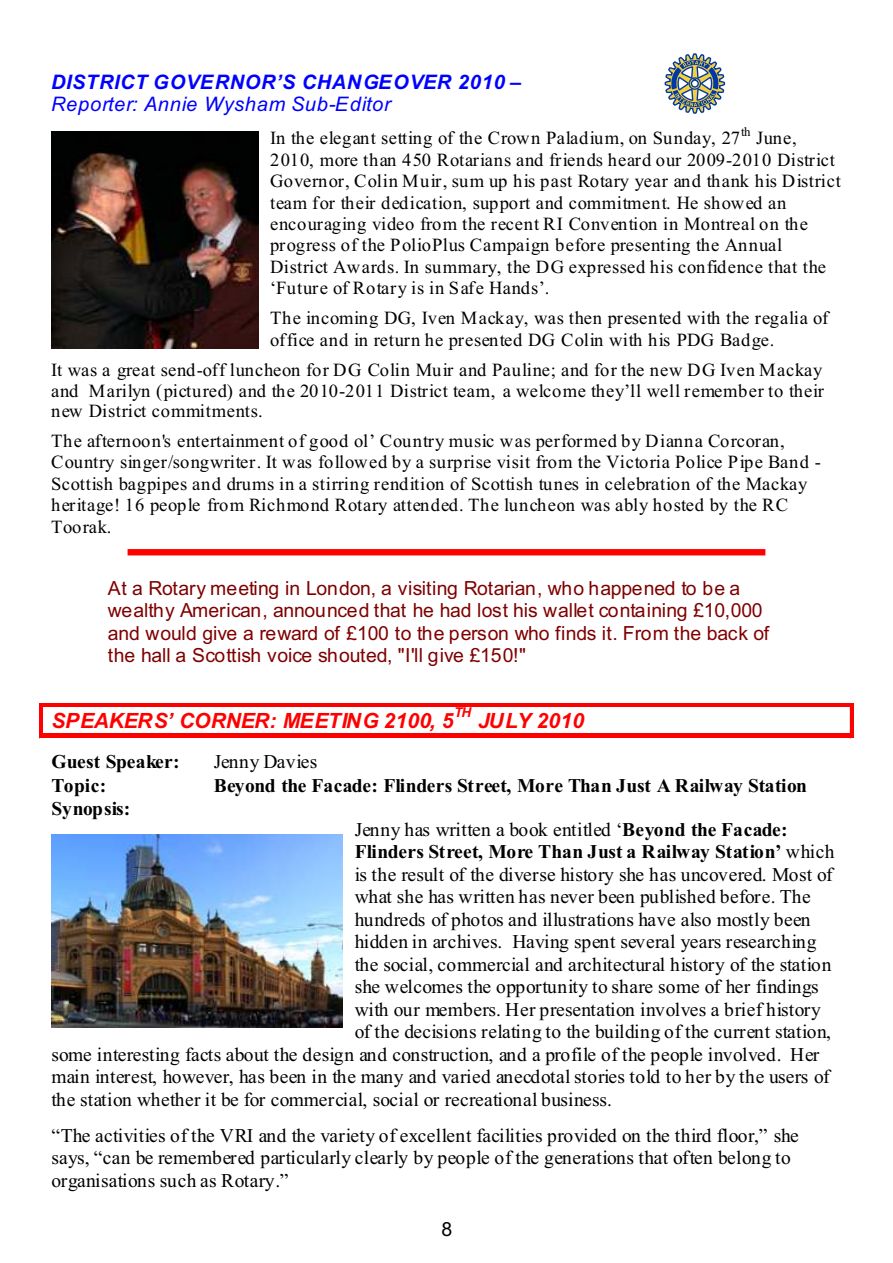
<style>
.page{position:relative;width:893px;height:1263px;background:#fff}
.page>*{position:absolute;margin:0;border:0;box-sizing:border-box;transform-origin:0 0}
.t1{font:italic 700 21px "Arial";letter-spacing:-.005em;color:#f00}
.t2{font:italic 700 21px "Arial";letter-spacing:.015em;color:#f00}
.t3{font:italic 700 19.95px "Arial";letter-spacing:.03em;color:#00f}
.t4{font:italic 19.95px "Arial";letter-spacing:.045em;color:#00f}
.t5{font:19.5px/22.5px "Times New Roman";letter-spacing:.02em;color:#000}
.t6{font:19.5px/22.4px "Arial";letter-spacing:-.015em;color:#800000}
.t7{font:700 19.5px "Times New Roman";letter-spacing:-.005em;color:#000}
.t8{font:19.5px "Times New Roman";letter-spacing:-.005em;color:#000}
.t9{font:19.5px "Arial";color:#000}
.t10{font:18.6px/21.5px "Times New Roman";letter-spacing:.04em;color:#000}
.t11{font:italic 700 13.5px "Arial";color:#f00}
.t12{font:12.9px "Times New Roman";color:#000}
.s1{font-weight:700}
.s2{font-weight:400}
</style>
<div class="page">
<img style="left:51px;top:131px;width:207px;height:217px">
<svg style="left:664px;top:53px;width:62px;height:61px"></svg>
<hr style="left:43px;top:704px;width:807px;height:3px;background:#f00">
<hr style="left:43px;top:703px;width:807px;height:1px;background:#f00">
<hr style="left:43px;top:734px;width:807px;height:4px;background:#f00">
<hr style="left:43px;top:733px;width:807px;height:1px;background:#f00">
<svg style="left:39px;top:703px;width:4px;height:35px"></svg>
<svg style="left:850px;top:703px;width:3px;height:35px"></svg>
<img style="left:52px;top:835px;width:290px;height:193px">
<div style="left:128px;top:549px;width:637px;height:6px;background:#f00"></div>
<p class="t3" style="left:51px;top:74px;width:472px">DISTRICT GOVERNOR’S CHANGEOVER 2010 –</p>
<p class="t4" style="left:51px;top:97px;width:341px">Reporter: Annie Wysham Sub-Editor</p>
<p class="t10" style="left:270px;top:129px;width:471px">In the elegant setting of the Crown Paladium, on Sunday, 27</p>
<p class="t12" style="left:741px;top:127px;width:11px">th</p>
<p class="t10" style="left:270px;top:129px;width:572px;text-indent:486px">June, 2010, more than 450 Rotarians and friends heard our 2009-2010 District Governor, Colin Muir, sum up his past Rotary year and thank his District team for their dedication, support and commitment. He showed an encouraging video from the recent RI Convention in Montreal on the progress of the PolioPlus Campaign before presenting the Annual District Awards. In summary, the DG expressed his confidence that the ‘Future of Rotary is in Safe Hands’.</p>
<p class="t10" style="left:270px;top:309px;width:560px">The incoming DG, Iven Mackay, was then presented with the regalia of office and in return he presented DG Colin with his PDG Badge.</p>
<p class="t10" style="left:51px;top:361px;width:774px;line-height:20.7px;text-align:justify">It was a great send-off luncheon for DG Colin Muir and Pauline; and for the new DG Iven Mackay and Marilyn (pictured) and the 2010-2011 District team, a welcome they’ll well remember to their new District commitments.</p>
<p class="t10" style="left:51px;top:432px;width:771px">The afternoon's entertainment of good ol’ Country music was performed by Dianna Corcoran, Country singer/songwriter. It was followed by a surprise visit from the Victoria Police Pipe Band - Scottish bagpipes and drums in a stirring rendition of Scottish tunes in celebration of the Mackay heritage! 16 people from Richmond Rotary attended. The luncheon was ably hosted by the RC Toorak.</p>
<p class="t6" style="left:108px;top:579px;width:663px">At a Rotary meeting in London, a visiting Rotarian, who happened to be a wealthy American, announced that he had lost his wallet containing £10,000 and would give a reward of £100 to the person who finds it. From the back of the hall a Scottish voice shouted, "I'll give £150!"</p>
<p class="t11" style="left:454px;top:707px;width:19px">TH</p>
<p class="t1" style="left:52px;top:712px;width:403px">SPEAKERS’ CORNER: MEETING 2100, 5</p>
<p class="t2" style="left:478px;top:712px;width:108px">JULY 2010</p>
<p class="t7" style="left:52px;top:755px;width:130px">Guest Speaker:</p>
<p class="t5" style="left:214px;top:752px;width:105px">Jenny Davies</p>
<p class="t7" style="left:52px;top:779px;width:56px">Topic:</p>
<p class="t7" style="left:214px;top:779px;width:595px">Beyond the Facade: Flinders Street, More Than Just A Railway Station</p>
<p class="t7" style="left:52px;top:801px;width:80px">Synopsis:</p>
<p class="t5" style="left:355px;top:820px;width:434px">Jenny has written a book entitled ‘<span class="s1">Beyond the Facade:</span></p>
<p class="t7" style="left:355px;top:845px;width:481px">Flinders Street, More Than Just a Railway Station’ <span class="s2">which</span></p>
<p class="t8" style="left:355px;top:867px;width:479px">is the result of the diverse history she has uncovered. Most of</p>
<p class="t5" style="left:355px;top:887px;width:457px">what she has written has never been published before. The</p>
<p class="t5" style="left:355px;top:910px;width:457px">hundreds of photos and illustrations have also mostly been</p>
<p class="t5" style="left:355px;top:932px;width:463px">hidden in archives. Having spent several years researching</p>
<p class="t5" style="left:355px;top:955px;width:478px">the social, commercial and architectural history of the station</p>
<p class="t8" style="left:355px;top:980px;width:465px">she welcomes the opportunity to share some of her findings</p>
<p class="t5" style="left:355px;top:1000px;width:468px">with our members. Her presentation involves a brief history</p>
<p class="t5" style="left:355px;top:1022px;width:478px">of the decisions relating to the building of the current station,</p>
<p class="t5" style="left:52px;top:1045px;width:769px">some interesting facts about the design and construction, and a profile of the people involved. Her</p>
<p class="t5" style="left:52px;top:1067px;width:780px">main interest, however, has been in the many and varied anecdotal stories told to her by the users of</p>
<p class="t5" style="left:52px;top:1090px;width:562px">the station whether it be for commercial, social or recreational business.</p>
<p class="t5" style="left:52px;top:1126px;width:749px">“The activities of the VRI and the variety of excellent facilities provided on the third floor,” she says, “can be remembered particularly clearly by people of the generations that often belong to organisations such as Rotary.”</p>
<p class="t9" style="left:441px;top:1222px;width:12px">8</p>
</div>
